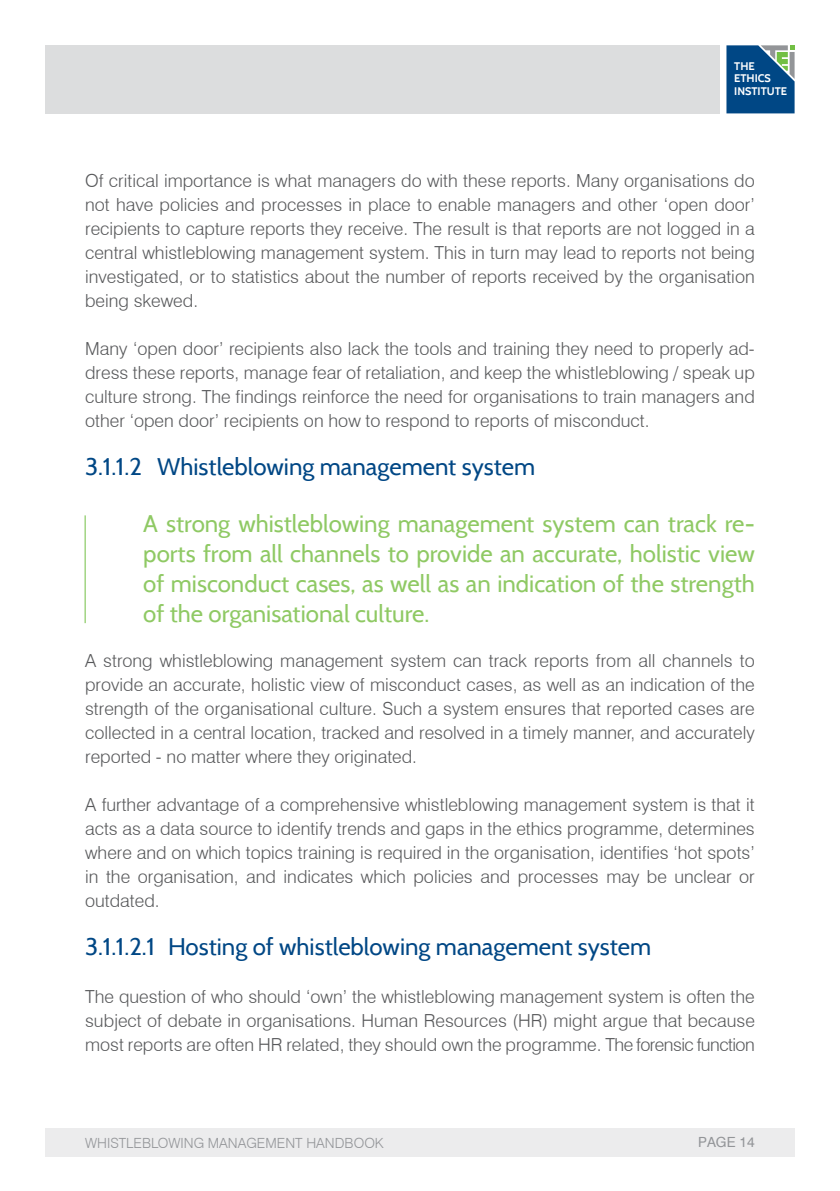
<style>
.page{position:relative;width:840px;height:1191px;background:#fff}
.page>*{position:absolute;margin:0;border:0;box-sizing:border-box;transform-origin:0 0}
.Text_Paragraph_Style{font:24px/30px "Cabin";color:#8fc964;text-align:justify}
.headings_blue{font:24px "Cabin";color:#004785}
.Text_Paragraph_Style-2{font:300 18px/24px "Swiss 721 BT";color:#58595b;text-align:justify}
.t1{font:300 14px "Swiss 721 BT";color:#939598}
.t2{font:14px "Swiss 721 BT";color:#939598}
.t3{font:700 11px/12.4px "Cabin";color:#fff}
</style>
<div class="page">
<div style="left:45px;top:45px;width:674px;height:68px;background:#dcddde"></div>
<div style="left:45px;top:1128px;width:749px;height:29px;background:#ececed"></div>
<svg style="left:726px;top:45px;width:68px;height:68px;background:#1b5a8a"></svg>
<hr style="left:85px;top:515px;width:1px;height:108px;background:#72bf44">
<p class="t3" style="left:733px;top:60px;width:54px">THE<br>ETHICS<br>INSTITUTE</p>
<p class="Text_Paragraph_Style-2" style="left:85px;top:168px;width:670px">Of critical importance is what managers do with these reports. Many organisations do not have policies and processes in place to enable managers and other ‘open door’ recipients to capture reports they receive. The result is that reports are not logged in a central whistleblowing management system. This in turn may lead to reports not being investigated, or to statistics about the number of reports received by the organisation being skewed.</p>
<p class="Text_Paragraph_Style-2" style="left:85px;top:336px;width:670px">Many ‘open door’ recipients also lack the tools and training they need to properly ad&shy;dress these reports, manage fear of retaliation, and keep the whistleblowing / speak up culture strong. The findings reinforce the need for organisations to train managers and other ‘open door’ recipients on how to respond to reports of misconduct.</p>
<p class="headings_blue" style="left:85px;top:451px;width:451px">3.1.1.2 Whistleblowing management system</p>
<p class="Text_Paragraph_Style" style="left:143px;top:508px;width:612px">A strong whistleblowing management system can track re&shy;ports from all channels to provide an accurate, holistic view of misconduct cases, as well as an indication of the strength of the organisational culture.</p>
<p class="Text_Paragraph_Style-2" style="left:85px;top:648px;width:670px">A strong whistleblowing management system can track reports from all channels to provide an accurate, holistic view of misconduct cases, as well as an indication of the strength of the organisational culture. Such a system ensures that reported cases are collected in a central location, tracked and resolved in a timely manner, and accurately reported - no matter where they originated.</p>
<p class="Text_Paragraph_Style-2" style="left:85px;top:792px;width:670px">A further advantage of a comprehensive whistleblowing management system is that it acts as a data source to identify trends and gaps in the ethics programme, determines where and on which topics training is required in the organisation, identifies ‘hot spots’ in the organisation, and indicates which policies and processes may be unclear or outdated.</p>
<p class="headings_blue" style="left:85px;top:931px;width:567px">3.1.1.2.1 Hosting of whistleblowing management system</p>
<p class="Text_Paragraph_Style-2" style="left:85px;top:984px;width:671px">The question of who should ‘own’ the whistleblowing management system is often the subject of debate in organisations. Human Resources (HR) might argue that because most reports are often HR related, they should own the programme. The forensic function</p>
<p class="t1" style="left:85px;top:1134px;width:300px">WHISTLEBLOWING MANAGEMENT HANDBOOK</p>
<p class="t2" style="left:697px;top:1133px;width:58px">PAGE 14</p>
</div>
